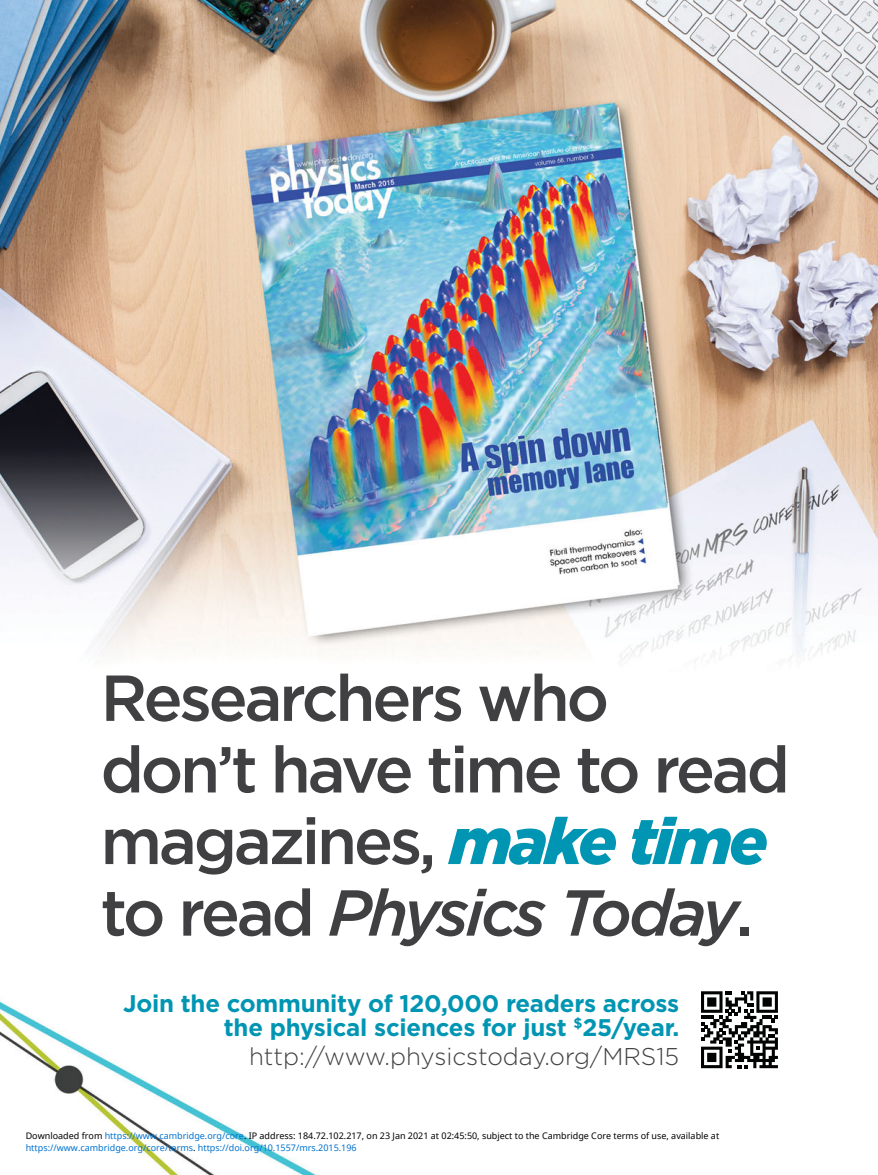
<style>
.page{position:relative;width:878px;height:1175px;background:#fff}
.page>*{position:absolute;margin:0;border:0;box-sizing:border-box;transform-origin:0 0}
.t1{font:500 64.8px/71.6px "Gotham";letter-spacing:-.05em;color:#403f41}
.t2{font:300 24.3px "Gotham";color:#403f41}
.t3{font:700 24px/24px "Gotham";letter-spacing:-.01em;color:#0095b3;text-align:right}
.t4{font:9px "Noto Sans";color:#000}
.t5{font:9px "Noto Sans";color:#0172cf}
.s1{font-weight:900;font-style:italic;color:#0095b3}
.s2{font-style:italic}
.s3{color:#0172cf}
.s4{color:#000}
</style>
<div class="page">
<img style="left:0;top:0;width:878px;height:1174px">
<img style="left:695px;top:986px;width:88px;height:87px">
<svg style="left:701px;top:991px;width:77px;height:77px"></svg>
<h1 class="t1" style="left:101px;top:666px;width:691px">Researchers who<br>don’t have time to read magazines, <span class="s1">make time </span>to read <span class="s2">Physics Today</span>.</h1>
<h3 class="t3" style="left:123px;top:991px;width:557px">Join the community of 120,000 readers across the physical sciences for just <sup>$</sup>25/year.</h3>
<h2 class="t2" style="left:249px;top:1047px;width:432px">http://www.physicstoday.org/MRS15</h2>
<p class="t4" style="left:26px;top:1129px;width:695px">Downloaded from <span class="s3">https://www.cambridge.org/core</span>. IP address: 184.72.102.217, on 23 Jan 2021 at 02:45:50, subject to the Cambridge Core terms of use, available at</p>
<p class="t5" style="left:26px;top:1141px;width:332px">https://www.cambridge.org/core/terms<span class="s4">.</span> https://doi.org/10.1557/mrs.2015.196</p>
</div>
